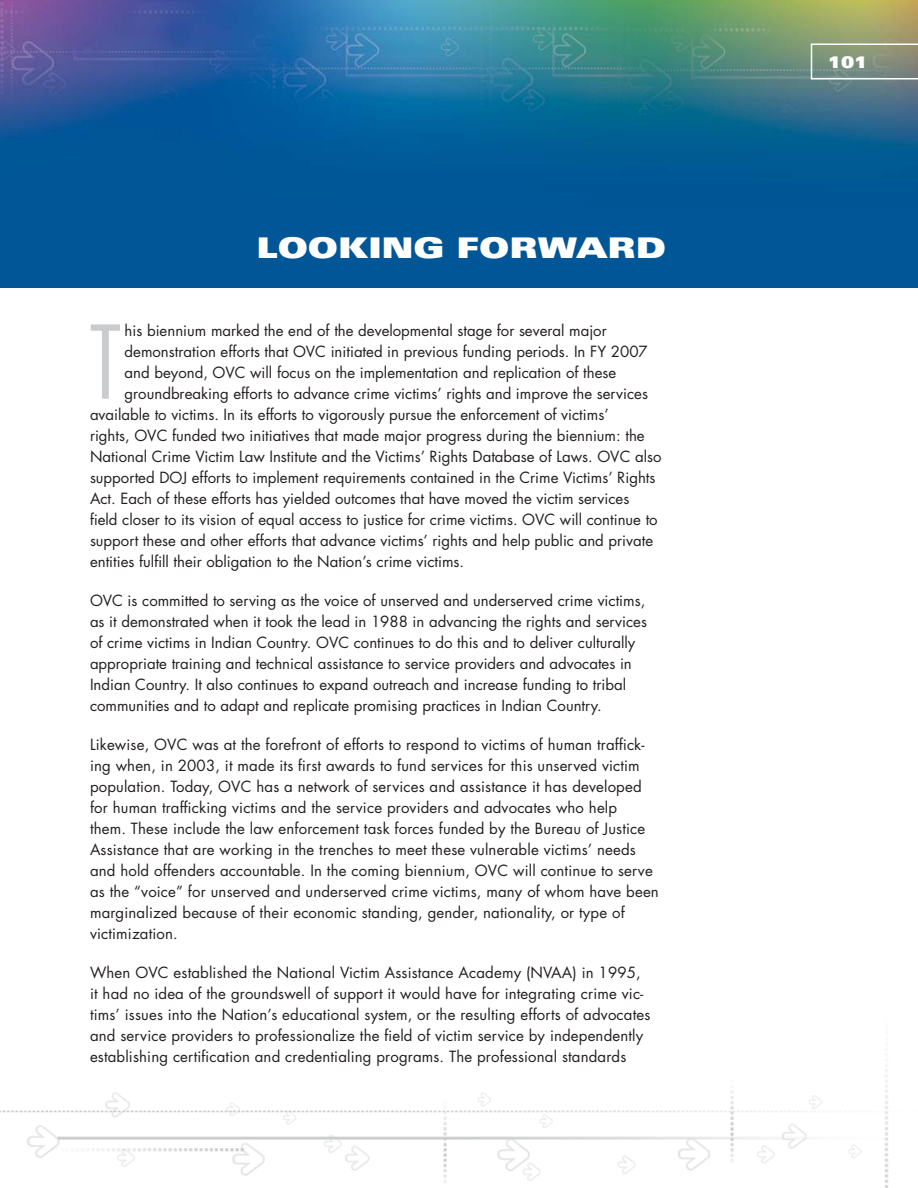
<style>
.page{position:relative;width:918px;height:1188px;background:#fff}
.page>*{position:absolute;margin:0;border:0;box-sizing:border-box;transform-origin:0 0}
.t1{font:300 condensed 98.55px "Futura";color:#c9cbcc}
.t2{font:900 expanded 28.5px "Univers";color:#fff}
.t3{font:900 expanded 16.5px "Univers";color:#fff;scale:.95 1}
.t4{font:15px/21px "Futura";color:#231f20}
</style>
<div class="page">
<img style="left:0;top:1064px;width:888px;height:124px">
<img style="left:0;top:0;width:918px;height:288px">
<svg style="left:811px;top:44px;width:107px;height:36px;background:#8a9886"></svg>
<p class="t2" style="left:257px;top:237px;width:411px">LOOKING FORWARD</p>
<p class="t1" style="left:90px;top:320px;width:32px">T</p>
<p class="t4" style="left:125px;top:321px;width:484px">his biennium marked the end of the developmental stage for several major</p>
<p class="t4" style="left:125px;top:342px;width:525px">demonstration efforts that OVC initiated in previous funding periods. In FY 2007</p>
<p class="t4" style="left:125px;top:363px;width:493px">and beyond, OVC will focus on the implementation and replication of these</p>
<p class="t4" style="left:125px;top:384px;width:525px">groundbreaking efforts to advance crime victims’ rights and improve the services</p>
<p class="t4" style="left:90px;top:405px;width:520px">available to victims. In its efforts to vigorously pursue the enforcement of victims’</p>
<p class="t4" style="left:90px;top:426px;width:556px">rights, OVC funded two initiatives that made major progress during the biennium: the</p>
<p class="t4" style="left:90px;top:447px;width:573px">National Crime Victim Law Institute and the Victims’ Rights Database of Laws. OVC also</p>
<p class="t4" style="left:90px;top:468px;width:567px">supported DOJ efforts to implement requirements contained in the Crime Victims’ Rights</p>
<p class="t4" style="left:90px;top:489px;width:541px">Act. Each of these efforts has yielded outcomes that have moved the victim services</p>
<p class="t4" style="left:90px;top:510px;width:569px">field closer to its vision of equal access to justice for crime victims. OVC will continue to</p>
<p class="t4" style="left:90px;top:531px;width:565px">support these and other efforts that advance victims’ rights and help public and private</p>
<p class="t4" style="left:90px;top:552px;width:376px">entities fulfill their obligation to the Nation’s crime victims.</p>
<p class="t4" style="left:90px;top:591px;width:559px">OVC is committed to serving as the voice of unserved and underserved crime victims, as it demonstrated when it took the lead in 1988 in advancing the rights and services of crime victims in Indian Country. OVC continues to do this and to deliver culturally appropriate training and technical assistance to service providers and advocates in Indian Country. It also continues to expand outreach and increase funding to tribal communities and to adapt and replicate promising practices in Indian Country.</p>
<p class="t4" style="left:90px;top:735px;width:570px">Likewise, OVC was at the forefront of efforts to respond to victims of human traffick&shy;ing when, in 2003, it made its first awards to fund services for this unserved victim population. Today, OVC has a network of services and assistance it has developed for human trafficking victims and the service providers and advocates who help<br>them. These include the law enforcement task forces funded by the Bureau of Justice Assistance that are working in the trenches to meet these vulnerable victims’ needs and hold offenders accountable. In the coming biennium, OVC will continue to serve as the “voice” for unserved and underserved crime victims, many of whom have been marginalized because of their economic standing, gender, nationality, or type of victimization.</p>
<p class="t4" style="left:90px;top:963px;width:562px">When OVC established the National Victim Assistance Academy (NVAA) in 1995, it had no idea of the groundswell of support it would have for integrating crime vic&shy;tims’ issues into the Nation’s educational system, or the resulting efforts of advocates and service providers to professionalize the field of victim service by independently establishing certification and credentialing programs. The professional standards</p>
<p class="t3" style="left:828px;top:56px;width:43px">101</p>
</div>
